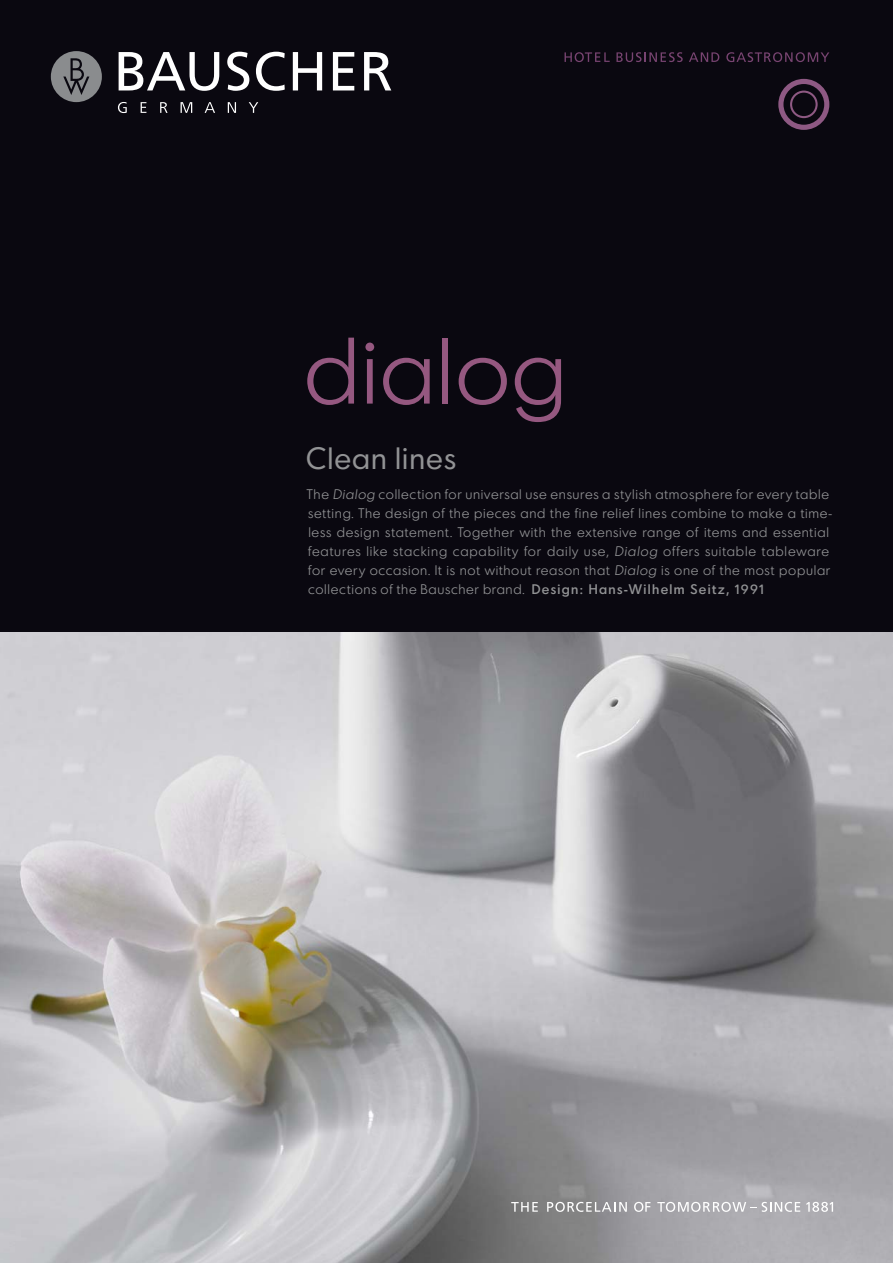
<style>
.page{position:relative;width:893px;height:1263px;background:#fff}
.page>*{position:absolute;margin:0;border:0;box-sizing:border-box;transform-origin:0 0}
.t1{font:300 91.5px "Bauscher";letter-spacing:.01em;color:#955880}
.t2{font:30px "Bauscher";letter-spacing:.035em;color:#929395}
.t3{font:300 13.5px/19px "Bauscher";letter-spacing:.05em;color:#929395}
.s1{font-weight:500}
.s2{font-weight:500;font-size:13.05px}
</style>
<div class="page">
<div style="left:0;top:0;width:892px;height:633px;background:#0a0810"></div>
<svg style="left:119px;top:52px;width:100px;height:39px"></svg>
<svg style="left:227px;top:52px;width:22px;height:39px"></svg>
<svg style="left:256px;top:52px;width:29px;height:39px"></svg>
<svg style="left:293px;top:52px;width:29px;height:38px"></svg>
<svg style="left:333px;top:52px;width:21px;height:38px"></svg>
<svg style="left:364px;top:52px;width:27px;height:38px"></svg>
<svg style="left:118px;top:102px;width:9px;height:11px"></svg>
<svg style="left:141px;top:102px;width:5px;height:11px"></svg>
<svg style="left:160px;top:102px;width:8px;height:11px"></svg>
<svg style="left:180px;top:102px;width:12px;height:11px"></svg>
<svg style="left:205px;top:102px;width:10px;height:11px"></svg>
<svg style="left:228px;top:102px;width:8px;height:11px"></svg>
<svg style="left:249px;top:102px;width:9px;height:11px"></svg>
<svg style="left:51px;top:51px;width:51px;height:51px"></svg>
<img style="left:0;top:633px;width:892px;height:630px">
<svg style="left:564px;top:52px;width:45px;height:10px"></svg>
<svg style="left:616px;top:52px;width:66px;height:10px"></svg>
<svg style="left:689px;top:52px;width:30px;height:10px"></svg>
<svg style="left:726px;top:52px;width:103px;height:10px"></svg>
<svg style="left:511px;top:1202px;width:27px;height:10px"></svg>
<svg style="left:547px;top:1202px;width:80px;height:10px"></svg>
<svg style="left:634px;top:1202px;width:16px;height:10px"></svg>
<svg style="left:657px;top:1202px;width:143px;height:10px"></svg>
<svg style="left:806px;top:1202px;width:27px;height:10px"></svg>
<svg style="left:778px;top:79px;width:51px;height:51px"></svg>
<div style="left:790px;top:91px;width:27px;height:27px;border:2px solid #8e5983;border-radius:50%"></div>
<h1 class="t1" style="left:304px;top:338px;width:265px">dialog</h1>
<h2 class="t2" style="left:306px;top:447px;width:151px">Clean lines</h2>
<p class="t3" style="left:307px;top:486px;width:527px">The Dialog collection for universal use ensures a stylish atmosphere for every table setting. The design of the pieces and the fine relief lines combine to make a time&shy;less design statement. Together with the extensive range of items and essential features like stacking capability for daily use, Dialog offers suitable tableware for every occasion. It is not without reason that Dialog is one of the most popular collections of the Bauscher brand. <span class="s1">Design: Hans-Wilhelm Seitz,</span> <span class="s2">ƒ99ƒ</span></p>
</div>
